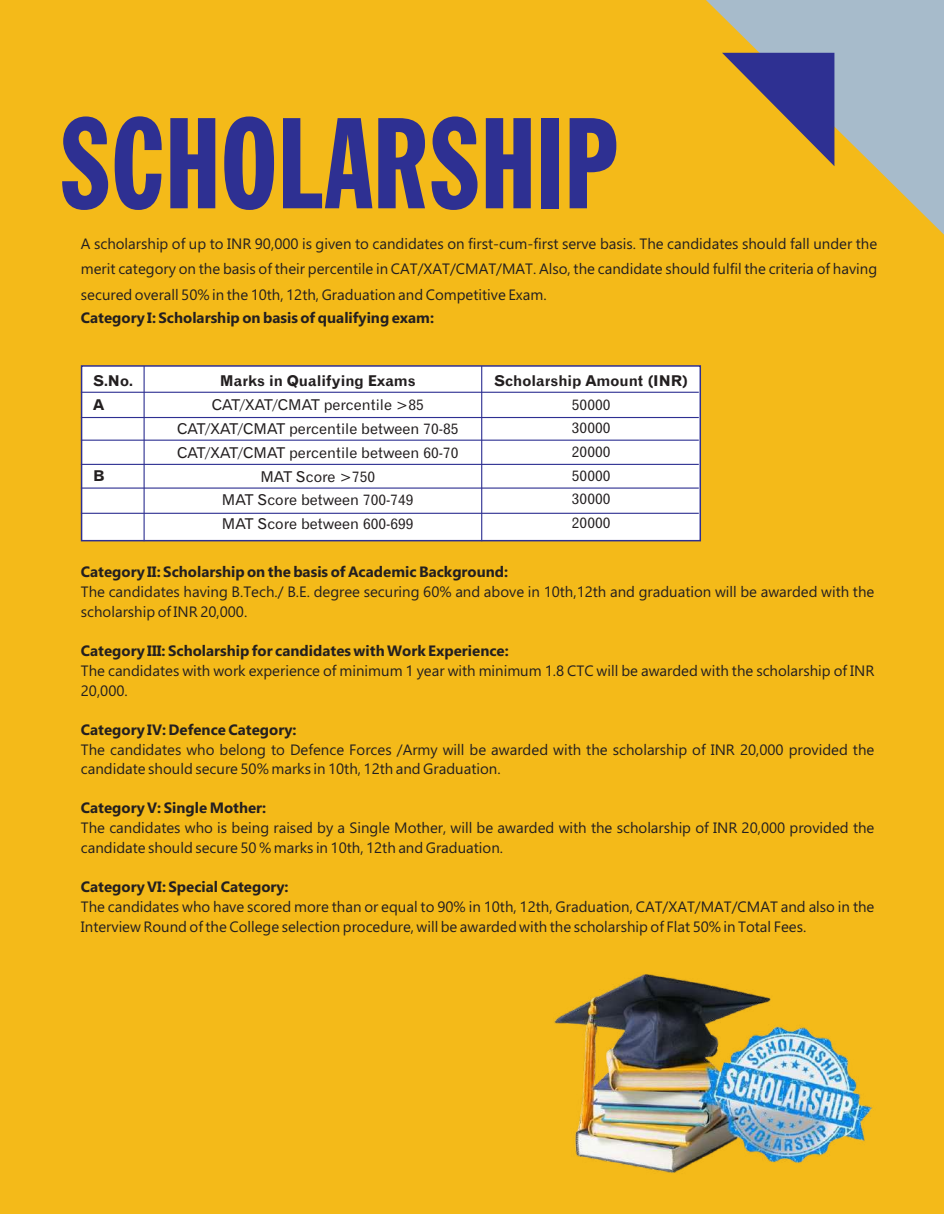
<style>
.page{position:relative;width:944px;height:1214px;background:#fff}
.page>*{position:absolute;margin:0;border:0;box-sizing:border-box;transform-origin:0 0}
.t1{font:extra-condensed 127.65px "Franklin Gothic BT";color:#2e3092}
.t2{font:15px/20px "Ebrima";color:#231f20}
.t3{font:700 15px "Ebrima";color:#231f20}
.t4{font:14.85px/24px "Gothic 720 BT Roman B";color:#231f20;text-align:center}
.t5{font:14.85px/23.7px "Gothic 720 BT Bold B";color:#231f20}
</style>
<div class="page">
<div style="left:0;top:0;width:943px;height:1213px;background:#f4ba19"></div>
<svg style="left:706px;top:0;width:237px;height:234px;fill:#a7bbcb"></svg>
<svg style="left:722px;top:53px;width:112px;height:113px"></svg>
<img style="left:554px;top:974px;width:319px;height:199px">
<div style="left:81px;top:365px;width:620px;height:176px;background:#fff;border:2px solid #2e3092"></div>
<hr style="left:81px;top:392px;width:617px;height:1px;background:#2e3092">
<hr style="left:143px;top:366px;width:2px;height:175px;background:#2e3092">
<hr style="left:81px;top:417px;width:617px;height:1px;background:#2e3092">
<hr style="left:81px;top:439px;width:617px;height:2px;background:#2e3092">
<hr style="left:81px;top:464px;width:617px;height:1px;background:#2e3092">
<hr style="left:81px;top:487px;width:617px;height:1px;background:#2e3092">
<hr style="left:481px;top:366px;width:1px;height:175px;background:#2e3092">
<hr style="left:81px;top:513px;width:617px;height:1px;background:#2e3092">
<h1 class="t1" style="left:59px;top:111px;width:560px">SCHOLARSHIP</h1>
<p class="t2" style="left:81px;top:233px;width:797px;line-height:25.2px;text-align:justify">A scholarship of up to INR 90,000 is given to candidates on first-cum-first serve basis. The candidates should fall under the merit category on the basis of their percentile in CAT/XAT/CMAT/MAT. Also, the candidate should fulfil the criteria of having secured overall 50% in the 10th, 12th, Graduation and Competitive Exam.</p>
<p class="t3" style="left:81px;top:312px;width:355px">Category I: Scholarship on basis of qualifying exam:</p>
<p class="t5" style="left:93px;top:370px;width:41px">S.No.<br>A</p>
<p class="t5" style="left:93px;top:465px;width:13px">B</p>
<p class="t5" style="left:220px;top:370px;width:197px">Marks in Qualifying Exams</p>
<p class="t4" style="left:177px;top:394px;width:283px">CAT/XAT/CMAT percentile &gt;85<br>CAT/XAT/CMAT percentile between 70-85<br>CAT/XAT/CMAT percentile between 60-70<br>MAT Score &gt;750<br>MAT Score between 700-749<br>MAT Score between 600-699</p>
<p class="t5" style="left:494px;top:370px;width:195px">Scholarship Amount (INR)</p>
<p class="t4" style="left:572px;top:394px;width:40px;text-align:justify">50000<br>30000<br>20000<br>50000<br>30000<br>20000</p>
<p class="t3" style="left:81px;top:566px;width:429px">Category II: Scholarship on the basis of Academic Background:</p>
<p class="t2" style="left:81px;top:583px;width:795px">The candidates having B.Tech./ B.E. degree securing 60% and above in 10th,12th and graduation will be awarded with the scholarship of INR 20,000.</p>
<p class="t3" style="left:81px;top:645px;width:429px">Category III: Scholarship for candidates with Work Experience:</p>
<p class="t2" style="left:81px;top:662px;width:795px">The candidates with work experience of minimum 1 year with minimum 1.8 CTC will be awarded with the scholarship of INR<br>20,000.</p>
<p class="t3" style="left:81px;top:723px;width:217px">Category IV: Defence Category:</p>
<p class="t2" style="left:81px;top:740px;width:795px">The candidates who belong to Defence Forces /Army will be awarded with the scholarship of INR 20,000 provided the candidate should secure 50% marks in 10th, 12th and Graduation.</p>
<p class="t3" style="left:81px;top:802px;width:187px">Category V: Single Mother:</p>
<p class="t2" style="left:81px;top:819px;width:795px">The candidates who is being raised by a Single Mother, will be awarded with the scholarship of INR 20,000 provided the candidate should secure 50 % marks in 10th, 12th and Graduation.</p>
<p class="t3" style="left:81px;top:880px;width:209px">Category VI: Special Category:</p>
<p class="t2" style="left:81px;top:897px;width:795px">The candidates who have scored more than or equal to 90% in 10th, 12th, Graduation, CAT/XAT/MAT/CMAT and also in the<br>Interview Round of the College selection procedure, will be awarded with the scholarship of Flat 50% in Total Fees.</p>
</div>
